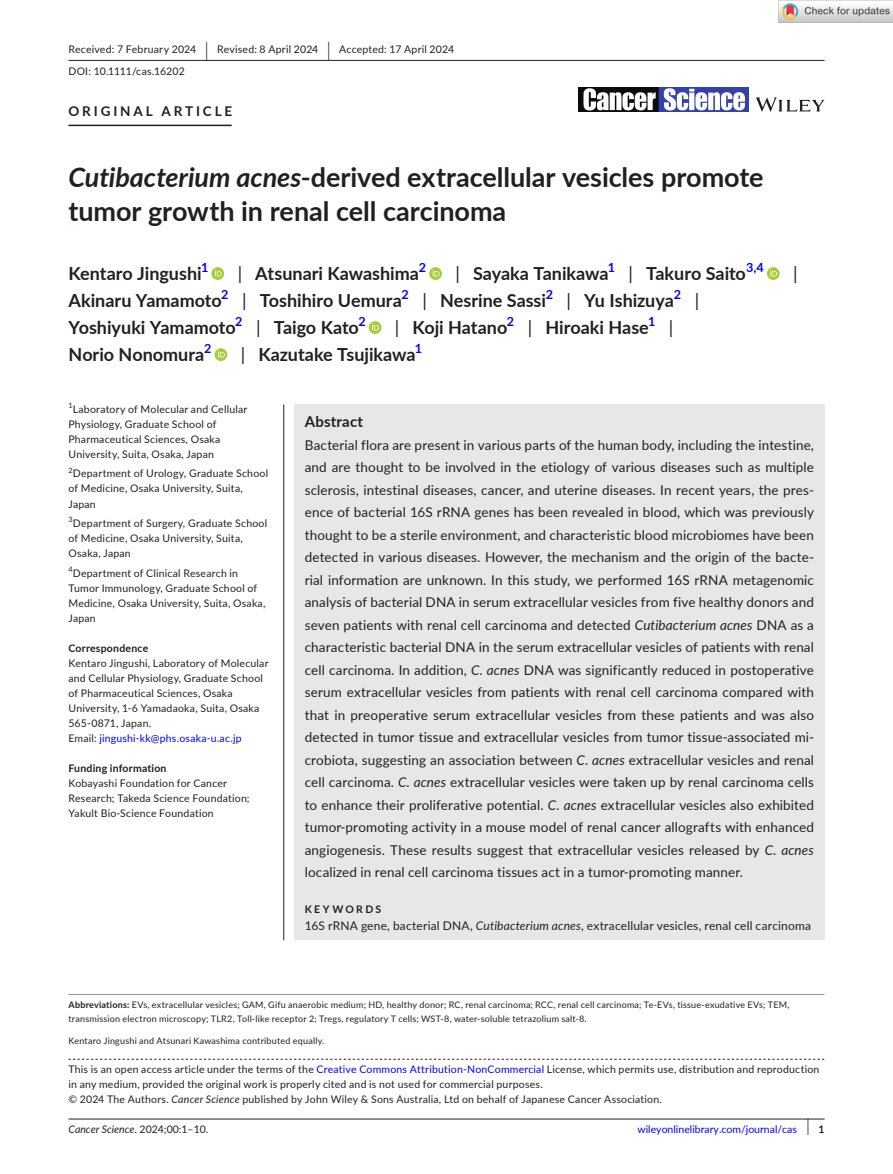
<style>
.page{position:relative;width:893px;height:1174px;background:#fff}
.page>*{position:absolute;margin:0;border:0;box-sizing:border-box;transform-origin:0 0}
.t1{font:700 27px/34.5px "Lato";color:#231f20}
.t2{font:700 18px "Lato";color:#231f20}
.t3{font:18px "Lato";color:#231f20}
.t4{font:700 15px "Lato";letter-spacing:.015em;color:#231f20}
.t5{font:13.5px/22.5px "Lato";letter-spacing:.01em;color:#231f20;text-align:justify}
.t6{font:700 13.5px "Lato";letter-spacing:.215em;color:#231f20}
.t7{font:700 12.6px "Lato";color:#00f}
.t8{font:12px "Lato";letter-spacing:.015em;color:#231f20}
.t9{font:10.5px/15px "Lato";letter-spacing:.02em;color:#231f20}
.t10{font:10.5px "Lato";color:#00f}
.t11{font:700 10.5px "Lato";letter-spacing:.02em;color:#231f20}
.t12{font:italic 10.5px "Lato";color:#231f20}
.t13{font:700 10.5px "Lato";letter-spacing:.22em;color:#231f20}
.t14{font:9px/13.5px "Lato";letter-spacing:.025em;color:#231f20}
.s1{font-size:19.65px}
.s2{font-style:italic}
.s3{font-weight:400}
.s4{color:#00f}
.s5{font-weight:700}
.s6{font-style:normal}
.s7{font-size:17.4px;color:#231f20}
.s8{font-weight:700;color:#231f20}
</style>
<div class="page">
<hr style="left:68px;top:1118px;width:756px;height:1px;background:#231f20">
<svg style="left:756px;top:97px;width:68px;height:15px"></svg>
<img style="left:578px;top:88px;width:170px;height:24px">
<hr style="left:68px;top:60px;width:756px;height:1px;background:#231f20">
<hr style="left:68px;top:125px;width:164px;height:1px;background:#231f20">
<svg style="left:211px;top:267px;width:13px;height:13px"></svg>
<svg style="left:215px;top:269px;width:7px;height:7px"></svg>
<svg style="left:429px;top:267px;width:13px;height:13px"></svg>
<svg style="left:433px;top:269px;width:6px;height:7px"></svg>
<svg style="left:767px;top:267px;width:13px;height:13px"></svg>
<svg style="left:770px;top:269px;width:7px;height:7px"></svg>
<svg style="left:369px;top:321px;width:12px;height:13px"></svg>
<svg style="left:372px;top:323px;width:7px;height:7px"></svg>
<svg style="left:215px;top:348px;width:12px;height:13px"></svg>
<svg style="left:218px;top:350px;width:7px;height:7px"></svg>
<svg style="left:68px;top:1058px;width:756px;height:1px"></svg>
<hr style="left:68px;top:994px;width:756px;height:1px;background:#939598">
<div style="left:294px;top:404px;width:530px;height:536px;background:#e6e7e9"></div>
<hr style="left:283px;top:404px;width:1px;height:536px;background:#231f20">
<img style="left:779px;top:0;width:114px;height:23px">
<p class="t9" style="left:68px;top:38px;width:387px;line-height:21.8px">Received: 7 February 2024 <span class="s1">|</span> Revised: 8 April 2024 <span class="s1">|</span> Accepted: 17 April 2024<br>DOI: 10.1111/cas.16202</p>
<p class="t6" style="left:68px;top:101px;width:165px">ORIGINAL ARTICLE</p>
<h1 class="t1" style="left:68px;top:159px;width:696px"><span class="s2">Cutibacterium acnes</span>-derived extracellular vesicles promote tumor growth in renal cell carcinoma</h1>
<h2 class="t2" style="left:68px;top:260px;width:135px">Kentaro Jingushi</h2>
<p class="t7" style="left:201px;top:258px;width:9px">1</p>
<h2 class="t2" style="left:238px;top:260px;width:183px"><span class="s3">|</span> Atsunari Kawashima</h2>
<p class="t7" style="left:419px;top:258px;width:9px">2</p>
<h2 class="t2" style="left:455px;top:260px;width:155px"><span class="s3">|</span> Sayaka Tanikawa</h2>
<p class="t7" style="left:608px;top:258px;width:9px">1</p>
<h2 class="t2" style="left:628px;top:260px;width:119px"><span class="s3">|</span> Takuro Saito</h2>
<p class="t7" style="left:746px;top:258px;width:19px">3,4</p>
<h2 class="t3" style="left:793px;top:260px;width:6px">|</h2>
<h2 class="t2" style="left:68px;top:287px;width:155px">Akinaru Yamamoto</h2>
<p class="t7" style="left:221px;top:285px;width:9px">2</p>
<h2 class="t2" style="left:242px;top:287px;width:161px"><span class="s3">|</span> Toshihiro Uemura</h2>
<p class="t7" style="left:402px;top:285px;width:9px">2</p>
<h2 class="t2" style="left:422px;top:287px;width:125px"><span class="s3">|</span> Nesrine Sassi</h2>
<p class="t7" style="left:546px;top:285px;width:9px">2</p>
<h2 class="t2" style="left:567px;top:287px;width:109px"><span class="s3">|</span> Yu Ishizuya</h2>
<p class="t7" style="left:674px;top:285px;width:9px">2</p>
<h2 class="t3" style="left:695px;top:287px;width:6px">|</h2>
<h2 class="t2" style="left:68px;top:314px;width:169px">Yoshiyuki Yamamoto</h2>
<p class="t7" style="left:235px;top:312px;width:9px">2</p>
<h2 class="t2" style="left:256px;top:314px;width:104px"><span class="s3">|</span> Taigo Kato</h2>
<p class="t7" style="left:358px;top:312px;width:9px">2</p>
<h2 class="t2" style="left:395px;top:314px;width:114px"><span class="s3">|</span> Koji Hatano</h2>
<p class="t7" style="left:507px;top:312px;width:9px">2</p>
<h2 class="t2" style="left:528px;top:314px;width:123px"><span class="s3">|</span> Hiroaki Hase</h2>
<p class="t7" style="left:648px;top:312px;width:9px">1</p>
<h2 class="t3" style="left:669px;top:314px;width:6px">|</h2>
<h2 class="t2" style="left:68px;top:341px;width:137px">Norio Nonomura</h2>
<p class="t7" style="left:204px;top:339px;width:9px">2</p>
<h2 class="t2" style="left:241px;top:341px;width:176px"><span class="s3">|</span> Kazutake Tsujikawa</h2>
<p class="t7" style="left:415px;top:339px;width:9px">1</p>
<p class="t9" style="left:68px;top:401px;width:180px"><sup>1</sup>Laboratory of Molecular and Cellular Physiology, Graduate School of Pharmaceutical Sciences, Osaka University, Suita, Osaka, Japan</p>
<p class="t9" style="left:68px;top:466px;width:201px"><sup>2</sup>Department of Urology, Graduate School of Medicine, Osaka University, Suita,<br>Japan</p>
<p class="t9" style="left:68px;top:515px;width:200px"><sup>3</sup>Department of Surgery, Graduate School of Medicine, Osaka University, Suita,<br>Osaka, Japan</p>
<p class="t9" style="left:68px;top:565px;width:199px"><sup>4</sup>Department of Clinical Research in<br>Tumor Immunology, Graduate School of<br>Medicine, Osaka University, Suita, Osaka,<br>Japan</p>
<p class="t11" style="left:68px;top:640px;width:81px">Correspondence</p>
<p class="t9" style="left:68px;top:655px;width:202px">Kentaro Jingushi, Laboratory of Molecular and Cellular Physiology, Graduate School of Pharmaceutical Sciences, Osaka University, 1-6 Yamadaoka, Suita, Osaka 565-0871, Japan.<br>Email: <span class="s4">jingushi-kk@phs.osaka-u.ac.jp</span></p>
<p class="t11" style="left:68px;top:760px;width:100px">Funding information</p>
<p class="t9" style="left:68px;top:775px;width:183px">Kobayashi Foundation for Cancer<br>Research; Takeda Science Foundation;<br>Yakult Bio-Science Foundation</p>
<p class="t4" style="left:305px;top:410px;width:60px">Abstract</p>
<p class="t5" style="left:305px;top:433px;width:511px">Bacterial flora are present in various parts of the human body, including the intestine, and are thought to be involved in the etiology of various diseases such as multiple sclerosis, intestinal diseases, cancer, and uterine diseases. In recent years, the pres&shy;ence of bacterial 16S rRNA genes has been revealed in blood, which was previously thought to be a sterile environment, and characteristic blood microbiomes have been detected in various diseases. However, the mechanism and the origin of the bacte&shy;rial information are unknown. In this study, we performed 16S rRNA metagenomic analysis of bacterial DNA in serum extracellular vesicles from five healthy donors and seven patients with renal cell carcinoma and detected <span class="s2">Cutibacterium acnes</span> DNA as a characteristic bacterial DNA in the serum extracellular vesicles of patients with renal cell carcinoma. In addition, <span class="s2">C. acnes</span> DNA was significantly reduced in postoperative serum extracellular vesicles from patients with renal cell carcinoma compared with that in preoperative serum extracellular vesicles from these patients and was also detected in tumor tissue and extracellular vesicles from tumor tissue-associated mi&shy;crobiota, suggesting an association between <span class="s2">C. acnes</span> extracellular vesicles and renal cell carcinoma. <span class="s2">C. acnes</span> extracellular vesicles were taken up by renal carcinoma cells to enhance their proliferative potential. <span class="s2">C. acnes</span> extracellular vesicles also exhibited tumor-promoting activity in a mouse model of renal cancer allografts with enhanced angiogenesis. These results suggest that extracellular vesicles released by <span class="s2">C. acnes </span>localized in renal cell carcinoma tissues act in a tumor-promoting manner.</p>
<p class="t13" style="left:305px;top:901px;width:78px">KEYWORDS</p>
<p class="t8" style="left:305px;top:916px;width:508px">16S rRNA gene, bacterial DNA, <span class="s2">Cutibacterium acnes</span>, extracellular vesicles, renal cell carcinoma</p>
<p class="t14" style="left:68px;top:998px;width:722px"><span class="s5">Abbreviations:</span> EVs, extracellular vesicles; GAM, Gifu anaerobic medium; HD, healthy donor; RC, renal carcinoma; RCC, renal cell carcinoma; Te-EVs, tissue-exudative EVs; TEM, transmission electron microscopy; TLR2, Toll-like receptor 2; Tregs, regulatory T cells; WST-8, water-soluble tetrazolium salt-8.</p>
<p class="t14" style="left:68px;top:1033px;width:257px">Kentaro Jingushi and Atsunari Kawashima contributed equally.</p>
<p class="t9" style="left:68px;top:1061px;width:752px">This is an open access article under the terms of the <span class="s4">Creative Commons Attribution-NonCommercial</span> License, which permits use, distribution and reproduction in any medium, provided the original work is properly cited and is not used for commercial purposes.<br>© 2024 The Authors. <span class="s2">Cancer Science</span> published by John Wiley &amp; Sons Australia, Ltd on behalf of Japanese Cancer Association.</p>
<p class="t12" style="left:68px;top:1121px;width:141px">Cancer Science. <span class="s6">2024;00:1–10.</span></p>
<p class="t10" style="left:637px;top:1121px;width:189px">wileyonlinelibrary.com/journal/cas <span class="s7">|</span> <span class="s8">1</span></p>
</div>
